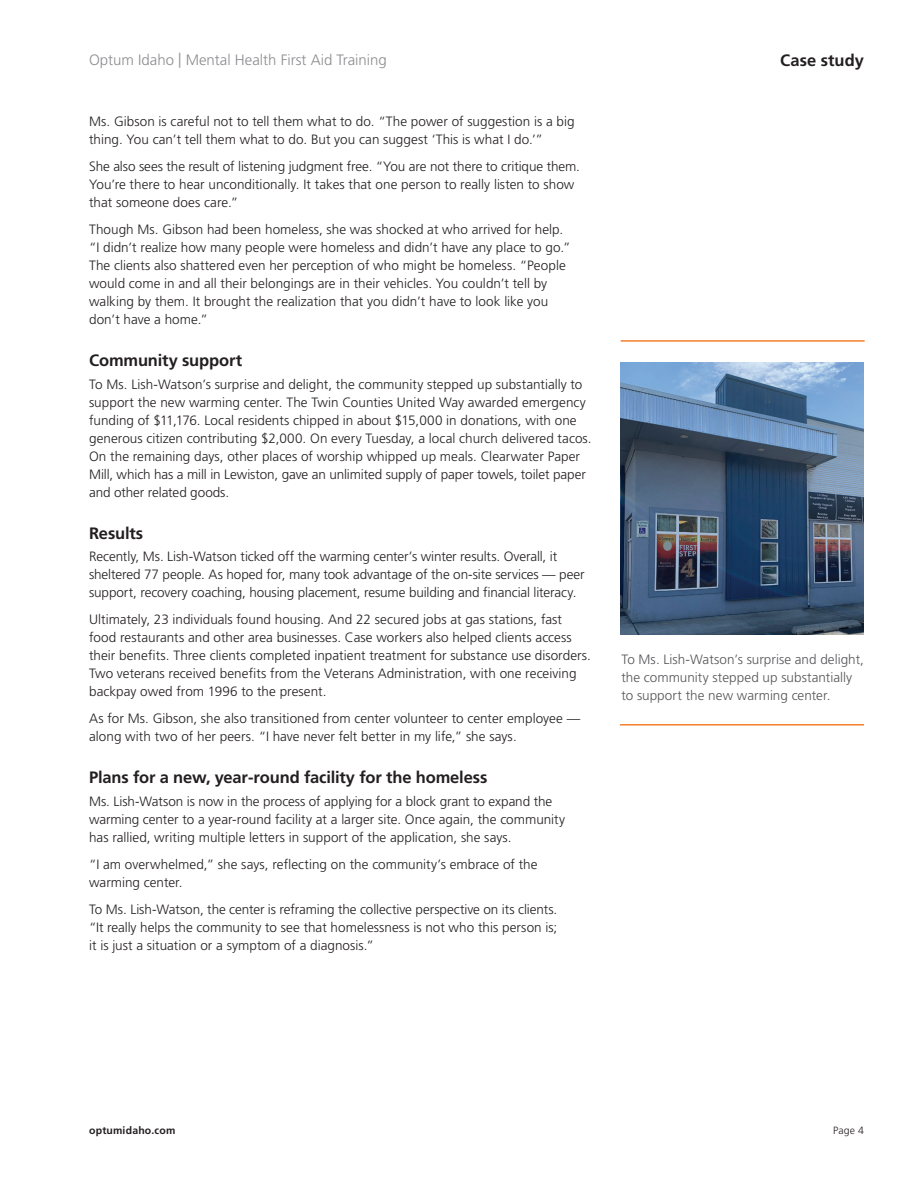
<style>
.page{position:relative;width:918px;height:1188px;background:#fff}
.page>*{position:absolute;margin:0;border:0;box-sizing:border-box;transform-origin:0 0}
.t1{font:700 16.5px "Frutiger LT Pro";letter-spacing:-.01em;color:#231f20}
.t2{font:300 15px "Frutiger LT Pro";color:#8c8c8f}
.Body_copy{font:300 13.5px/18px "Frutiger LT Pro";color:#231f20}
.Body_copy-2{font:300 13.5px/18px "Frutiger LT Pro";color:#555659}
.t3{font:700 10.5px "Frutiger LT Pro";letter-spacing:.015em;color:#231f20}
.t4{font:300 10.5px "Frutiger LT Pro";color:#231f20}
</style>
<div class="page">
<img style="left:620px;top:363px;width:244px;height:272px">
<hr style="left:621px;top:340px;width:244px;height:2px;background:#f47f2a">
<hr style="left:620px;top:724px;width:244px;height:2px;background:#f47f2a">
<p class="t2" style="left:89px;top:51px;width:299px">Optum Idaho | Mental Health First Aid Training</p>
<p class="t1" style="left:780px;top:51px;width:85px">Case study</p>
<p class="Body_copy" style="left:89px;top:113px;width:487px">Ms. Gibson is careful not to tell them what to do. “The power of suggestion is a big thing. You can’t tell them what to do. But you can suggest ‘This is what I do.’”</p>
<p class="Body_copy" style="left:89px;top:158px;width:492px">She also sees the result of listening judgment free. “You are not there to critique them.<br>You’re there to hear unconditionally. It takes that one person to really listen to show that someone does care.”</p>
<p class="Body_copy" style="left:89px;top:221px;width:483px">Though Ms. Gibson had been homeless, she was shocked at who arrived for help. “I didn’t realize how many people were homeless and didn’t have any place to go.” The clients also shattered even her perception of who might be homeless. “People would come in and all their belongings are in their vehicles. You couldn’t tell by walking by them. It brought the realization that you didn’t have to look like you don’t have a home.”</p>
<p class="t1" style="left:89px;top:351px;width:155px">Community support</p>
<p class="Body_copy" style="left:89px;top:375px;width:504px">To Ms. Lish-Watson’s surprise and delight, the community stepped up substantially to support the new warming center. The Twin Counties United Way awarded emergency funding of $11,176. Local residents chipped in about $15,000 in donations, with one generous citizen contributing $2,000. On every Tuesday, a local church delivered tacos.<br>On the remaining days, other places of worship whipped up meals. Clearwater Paper Mill, which has a mill in Lewiston, gave an unlimited supply of paper towels, toilet paper and other related goods.</p>
<p class="t1" style="left:89px;top:523px;width:56px">Results</p>
<p class="Body_copy" style="left:89px;top:548px;width:497px">Recently, Ms. Lish-Watson ticked off the warming center’s winter results. Overall, it sheltered 77 people. As hoped for, many took advantage of the on-site services — peer support, recovery coaching, housing placement, resume building and financial literacy.</p>
<p class="Body_copy" style="left:89px;top:611px;width:503px">Ultimately, 23 individuals found housing. And 22 secured jobs at gas stations, fast food restaurants and other area businesses. Case workers also helped clients access their benefits. Three clients completed inpatient treatment for substance use disorders.<br>Two veterans received benefits from the Veterans Administration, with one receiving backpay owed from 1996 to the present.</p>
<p class="Body_copy" style="left:89px;top:710px;width:493px">As for Ms. Gibson, she also transitioned from center volunteer to center employee — along with two of her peers. “I have never felt better in my life,” she says.</p>
<p class="t1" style="left:89px;top:768px;width:400px">Plans for a new, year-round facility for the homeless</p>
<p class="Body_copy" style="left:89px;top:792px;width:478px">Ms. Lish-Watson is now in the process of applying for a block grant to expand the warming center to a year-round facility at a larger site. Once again, the community has rallied, writing multiple letters in support of the application, she says.</p>
<p class="Body_copy" style="left:89px;top:855px;width:450px">“I am overwhelmed,” she says, reflecting on the community’s embrace of the warming center.</p>
<p class="Body_copy" style="left:89px;top:900px;width:470px;text-align:justify">To Ms. Lish-Watson, the center is reframing the collective perspective on its clients. “It really helps the community to see that homelessness is not who this person is; it is just a situation or a symptom of a diagnosis.”</p>
<p class="Body_copy-2" style="left:621px;top:651px;width:244px">To Ms. Lish-Watson’s surprise and delight, the community stepped up substantially to support the new warming center.</p>
<p class="t3" style="left:89px;top:1124px;width:88px">optumidaho.com</p>
<p class="t4" style="left:833px;top:1124px;width:32px">Page 4</p>
</div>
